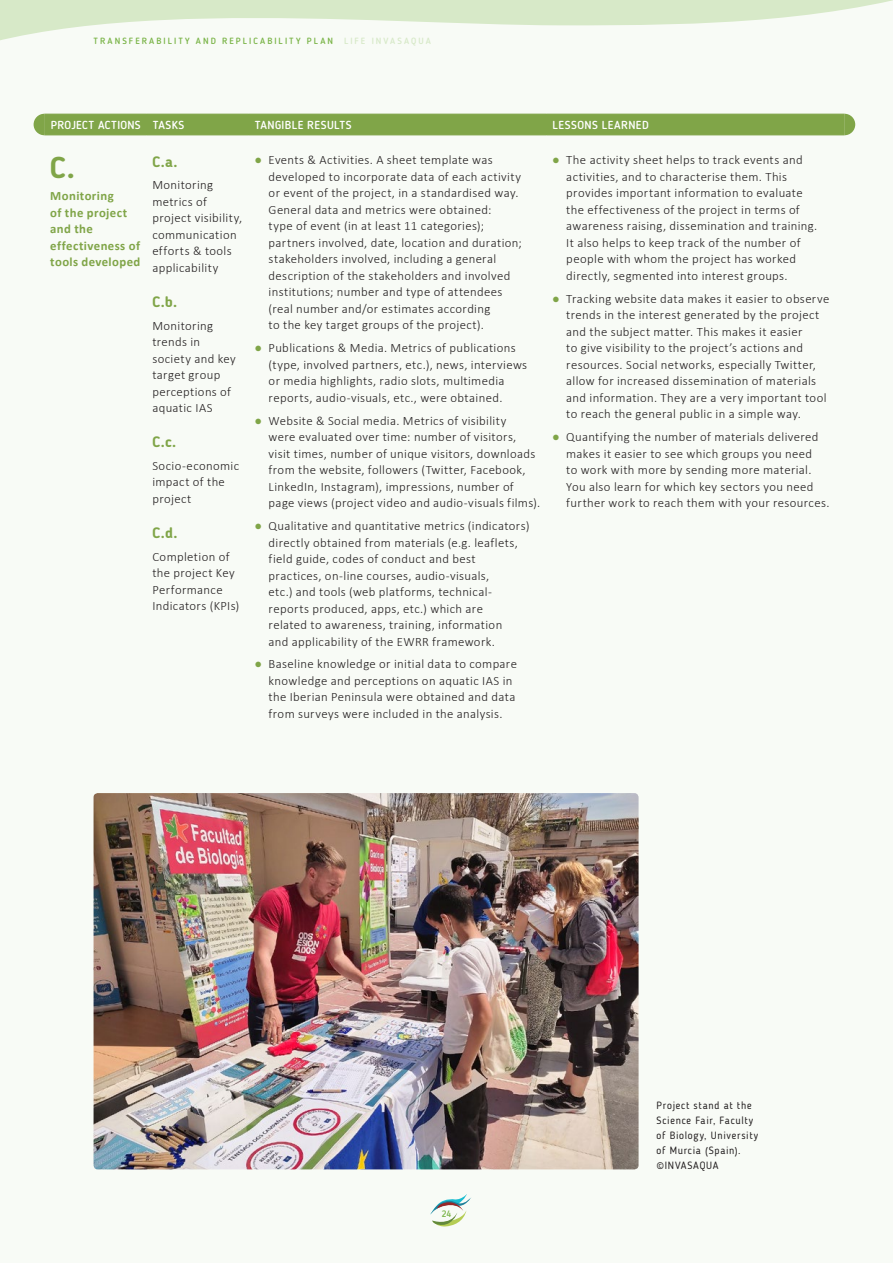
<style>
.page{position:relative;width:893px;height:1263px;background:#f8fbf6}
.page>*{position:absolute;margin:0;border:0;box-sizing:border-box;transform-origin:0 0}
.t1{font:700 30px "Blogger Sans";color:#80a548}
.t2{font:700 15px "Blogger Sans";color:#80a548}
.txt_crrido{font:300 12.75px/16.5px "Calibri";letter-spacing:.025em;color:#231f20}
.txt_crrido-2{font:700 12.75px/16.5px "Calibri";letter-spacing:.03em;color:#80a548}
.txt_crrido-3{font:500 11.55px "Blogger Sans";letter-spacing:.03em;color:#fff}
.pie{font:10.5px/15px "Blogger Sans";letter-spacing:.065em;color:#231f20}
.t3{font:500 9px "Blogger Sans";letter-spacing:.225em;color:#7ab448}
.s1{color:#d7e9c8}
.s2{color:#80a548}
</style>
<div class="page">
<hr style="left:44px;top:135px;width:103px;height:1px;background:#80a548">
<hr style="left:147px;top:135px;width:102px;height:1px;background:#80a548">
<hr style="left:249px;top:135px;width:297px;height:1px;background:#80a548">
<hr style="left:546px;top:135px;width:298px;height:1px;background:#80a548">
<svg style="left:0;top:0;width:893px;height:41px"></svg>
<img style="left:94px;top:793px;width:545px;height:376px">
<div style="left:34px;top:114px;width:821px;height:21px;background:#80a548"></div>
<svg style="left:430px;top:1194px;width:41px;height:33px"></svg>
<p class="t3" style="left:94px;top:36px;width:339px">TRANSFERABILITY AND REPLICABILITY PLAN <span class="s1">LIFE INVASAQUA</span></p>
<p class="txt_crrido-3" style="left:51px;top:118px;width:92px">PROJECT ACTIONS</p>
<p class="txt_crrido-3" style="left:153px;top:118px;width:33px">TASKS</p>
<p class="txt_crrido-3" style="left:255px;top:118px;width:98px">TANGIBLE RESULTS</p>
<p class="txt_crrido-3" style="left:552px;top:118px;width:98px">LESSONS LEARNED</p>
<h2 class="t1" style="left:50px;top:149px;width:26px">C.</h2>
<p class="txt_crrido-2" style="left:50px;top:187px;width:92px">Monitoring<br>of the project and the effectiveness of tools developed</p>
<h2 class="t2" style="left:152px;top:152px;width:27px">C.a.</h2>
<p class="txt_crrido" style="left:152px;top:177px;width:91px">Monitoring metrics of project visibility, communication efforts &amp; tools applicability</p>
<h2 class="t2" style="left:152px;top:292px;width:26px">C.b.</h2>
<p class="txt_crrido" style="left:152px;top:317px;width:85px">Monitoring trends in society and key target group perceptions of aquatic IAS</p>
<h2 class="t2" style="left:152px;top:433px;width:25px">C.c.</h2>
<p class="txt_crrido" style="left:152px;top:457px;width:88px">Socio-economic impact of the project</p>
<h2 class="t2" style="left:152px;top:523px;width:27px">C.d.</h2>
<p class="txt_crrido" style="left:152px;top:548px;width:88px">Completion of the project Key<br>Performance<br>Indicators (KPIs)</p>
<p class="txt_crrido" style="left:269px;top:152px;width:255px;text-indent:-14px"><span class="s2">●</span> Events &amp; Activities. A sheet template was developed to incorporate data of each activity or event of the project, in a standardised way.<br>General data and metrics were obtained:<br>type of event (in at least 11 categories); partners involved, date, location and duration; stakeholders involved, including a general description of the stakeholders and involved institutions; number and type of attendees (real number and/or estimates according<br>to the key target groups of the project).</p>
<p class="txt_crrido" style="left:269px;top:340px;width:260px;text-indent:-14px"><span class="s2">●</span> Publications &amp; Media. Metrics of publications (type, involved partners, etc.), news, interviews or media highlights, radio slots, multimedia reports, audio-visuals, etc., were obtained.</p>
<p class="txt_crrido" style="left:269px;top:412px;width:273px;text-indent:-14px"><span class="s2">●</span> Website &amp; Social media. Metrics of visibility<br>were evaluated over time: number of visitors, visit times, number of unique visitors, downloads from the website, followers (Twitter, Facebook, LinkedIn, Instagram), impressions, number of page views (project video and audio-visuals films).</p>
<p class="txt_crrido" style="left:269px;top:517px;width:262px;text-indent:-14px"><span class="s2">●</span> Qualitative and quantitative metrics (indicators) directly obtained from materials (e.g. leaflets, field guide, codes of conduct and best practices, on-line courses, audio-visuals,<br>etc.) and tools (web platforms, technical&shy;reports produced, apps, etc.) which are<br>related to awareness, training, information<br>and applicability of the EWRR framework.</p>
<p class="txt_crrido" style="left:269px;top:656px;width:250px;text-indent:-14px"><span class="s2">●</span> Baseline knowledge or initial data to compare knowledge and perceptions on aquatic IAS in the Iberian Peninsula were obtained and data from surveys were included in the analysis.</p>
<p class="txt_crrido" style="left:566px;top:152px;width:253px;text-indent:-14px"><span class="s2">●</span> The activity sheet helps to track events and activities, and to characterise them. This provides important information to evaluate the effectiveness of the project in terms of awareness raising, dissemination and training.<br>It also helps to keep track of the number of people with whom the project has worked directly, segmented into interest groups.</p>
<p class="txt_crrido" style="left:566px;top:290px;width:265px;text-indent:-14px"><span class="s2">●</span> Tracking website data makes it easier to observe trends in the interest generated by the project and the subject matter. This makes it easier<br>to give visibility to the project’s actions and resources. Social networks, especially Twitter, allow for increased dissemination of materials and information. They are a very important tool to reach the general public in a simple way.</p>
<p class="txt_crrido" style="left:566px;top:428px;width:265px;text-indent:-14px"><span class="s2">●</span> Quantifying the number of materials delivered makes it easier to see which groups you need<br>to work with more by sending more material.<br>You also learn for which key sectors you need further work to reach them with your resources.</p>
<p class="t3" style="left:442px;top:1209px;width:11px">24</p>
<p class="pie" style="left:657px;top:1098px;width:103px">Project stand at the<br>Science Fair, Faculty of Biology, University of Murcia (Spain). ©INVASAQUA</p>
</div>
